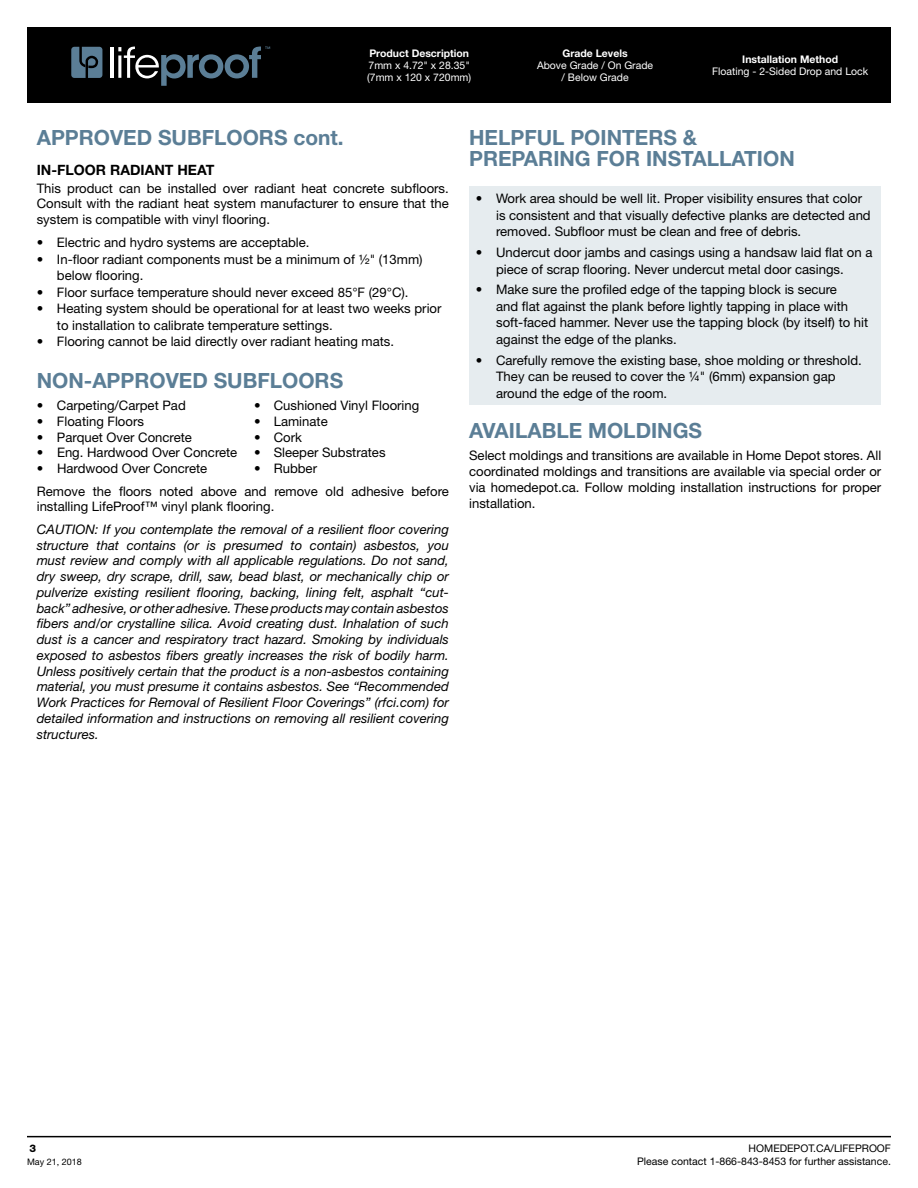
<style>
.page{position:relative;width:918px;height:1188px;background:#fff}
.page>*{position:absolute;margin:0;border:0;box-sizing:border-box;transform-origin:0 0}
.t1{font:700 21px/21px "Helvetica Neue";color:#5b7e96}
.t2{font:700 14.25px "Helvetica Neue";color:#000}
.t3{font:13.2px/16.5px "Helvetica Neue";color:#000}
.t4{font:italic 13.2px/15.8px "Helvetica Neue";color:#000;text-align:justify}
.t5{font:10.5px/12px "Helvetica Neue";color:#fff;text-align:center}
.t6{font:10.5px "Helvetica Neue";color:#000}
.t7{font:700 10.5px "Helvetica Neue";color:#fff}
.t8{font:800 10.5px "Helvetica Neue";color:#000}
.t9{font:9px "Helvetica Neue";color:#000}
</style>
<div class="page">
<hr style="left:27px;top:1136px;width:864px;height:1px;background:#000">
<div style="left:27px;top:27px;width:864px;height:76px;background:#000"></div>
<svg style="left:71px;top:47px;width:31px;height:31px"></svg>
<hr style="left:110px;top:47px;width:3px;height:31px;background:#fff">
<svg style="left:118px;top:47px;width:152px;height:39px"></svg>
<div style="left:469px;top:186px;width:411px;height:218px;background:#e6ecef"></div>
<p class="t7" style="left:369px;top:47px;width:101px">Product Description</p>
<p class="t5" style="left:367px;top:59px;width:106px;text-align:left">7mm x 4.72" x 28.35" (7mm x 120 x 720mm)</p>
<p class="t7" style="left:563px;top:47px;width:67px">Grade Levels</p>
<p class="t5" style="left:537px;top:59px;width:118px">Above Grade / On Grade / Below Grade</p>
<p class="t7" style="left:742px;top:53px;width:97px">Installation Method</p>
<p class="t5" style="left:712px;top:65px;width:157px">Floating - 2-Sided Drop and Lock</p>
<h1 class="t1" style="left:37px;top:127px;width:308px">APPROVED SUBFLOORS cont.</h1>
<p class="t2" style="left:37px;top:161px;width:179px">IN-FLOOR RADIANT HEAT</p>
<p class="t3" style="left:37px;top:180px;width:414px;line-height:15.8px;text-align:justify">This product can be installed over radiant heat concrete subfloors.<br>Consult with the radiant heat system manufacturer to ensure that the system is compatible with vinyl flooring.</p>
<p class="t3" style="left:37px;top:234px;width:274px">• Electric and hydro systems are acceptable.</p>
<p class="t3" style="left:57px;top:251px;width:367px;text-indent:-20px">• In-floor radiant components must be a minimum of ½" (13mm) below flooring.</p>
<p class="t3" style="left:37px;top:284px;width:373px">• Floor surface temperature should never exceed 85°F (29°C).</p>
<p class="t3" style="left:57px;top:300px;width:386px;text-indent:-20px">• Heating system should be operational for at least two weeks prior to installation to calibrate temperature settings.</p>
<p class="t3" style="left:37px;top:333px;width:359px">• Flooring cannot be laid directly over radiant heating mats.</p>
<h1 class="t1" style="left:37px;top:369px;width:308px">NON-APPROVED SUBFLOORS</h1>
<p class="t3" style="left:37px;top:397px;width:151px">• Carpeting/Carpet Pad</p>
<p class="t3" style="left:254px;top:397px;width:167px">• Cushioned Vinyl Flooring</p>
<p class="t3" style="left:37px;top:413px;width:109px">• Floating Floors</p>
<p class="t3" style="left:254px;top:413px;width:75px">• Laminate</p>
<p class="t3" style="left:37px;top:428px;width:157px">• Parquet Over Concrete</p>
<p class="t3" style="left:254px;top:428px;width:49px">• Cork</p>
<p class="t3" style="left:37px;top:444px;width:202px">• Eng. Hardwood Over Concrete</p>
<p class="t3" style="left:254px;top:444px;width:133px">• Sleeper Substrates</p>
<p class="t3" style="left:37px;top:460px;width:172px">• Hardwood Over Concrete</p>
<p class="t3" style="left:37px;top:457px;width:414px;line-height:22.5px;text-indent:217px">• Rubber<br>Remove the floors noted above and remove old adhesive before</p>
<p class="t3" style="left:37px;top:498px;width:239px">installing LifeProof™ vinyl plank flooring.</p>
<p class="t4" style="left:37px;top:521px;width:414px">CAUTION: If you contemplate the removal of a resilient floor covering structure that contains (or is presumed to contain) asbestos, you must review and comply with all applicable regulations. Do not sand, dry sweep, dry scrape, drill, saw, bead blast, or mechanically chip or pulverize existing resilient flooring, backing, lining felt, asphalt “cut&shy;back” adhesive, or other adhesive. These products may contain asbestos fibers and/or crystalline silica. Avoid creating dust. Inhalation of such dust is a cancer and respiratory tract hazard. Smoking by individuals exposed to asbestos fibers greatly increases the risk of bodily harm.<br>Unless positively certain that the product is a non-asbestos containing material, you must presume it contains asbestos. See “Recommended Work Practices for Removal of Resilient Floor Coverings” (rfci.com) for detailed information and instructions on removing all resilient covering structures.</p>
<h1 class="t1" style="left:469px;top:127px;width:327px">HELPFUL POINTERS &amp;<br>PREPARING FOR INSTALLATION</h1>
<p class="t3" style="left:496px;top:190px;width:376px;text-indent:-20px">• Work area should be well lit. Proper visibility ensures that color is consistent and that visually defective planks are detected and removed. Subfloor must be clean and free of debris.</p>
<p class="t3" style="left:496px;top:244px;width:378px;text-indent:-20px">• Undercut door jambs and casings using a handsaw laid flat on a piece of scrap flooring. Never undercut metal door casings.</p>
<p class="t3" style="left:496px;top:281px;width:374px;text-indent:-20px">• Make sure the profiled edge of the tapping block is secure<br>and flat against the plank before lightly tapping in place with soft-faced hammer. Never use the tapping block (by itself) to hit against the edge of the planks.</p>
<p class="t3" style="left:496px;top:352px;width:367px;text-indent:-20px">• Carefully remove the existing base, shoe molding or threshold.<br>They can be reused to cover the ¼" (6mm) expansion gap around the edge of the room.</p>
<h1 class="t1" style="left:469px;top:419px;width:235px">AVAILABLE MOLDINGS</h1>
<p class="t3" style="left:469px;top:448px;width:414px;line-height:15.8px;text-align:justify">Select moldings and transitions are available in Home Depot stores. All coordinated moldings and transitions are available via special order or via homedepot.ca. Follow molding installation instructions for proper installation.</p>
<p class="t8" style="left:30px;top:1142px;width:8px">3</p>
<p class="t6" style="left:749px;top:1142px;width:144px">HOMEDEPOT.CA/LIFEPROOF</p>
<p class="t9" style="left:27px;top:1156px;width:56px">May 21, 2018</p>
<p class="t6" style="left:637px;top:1155px;width:255px">Please contact 1-866-843-8453 for further assistance.</p>
</div>
